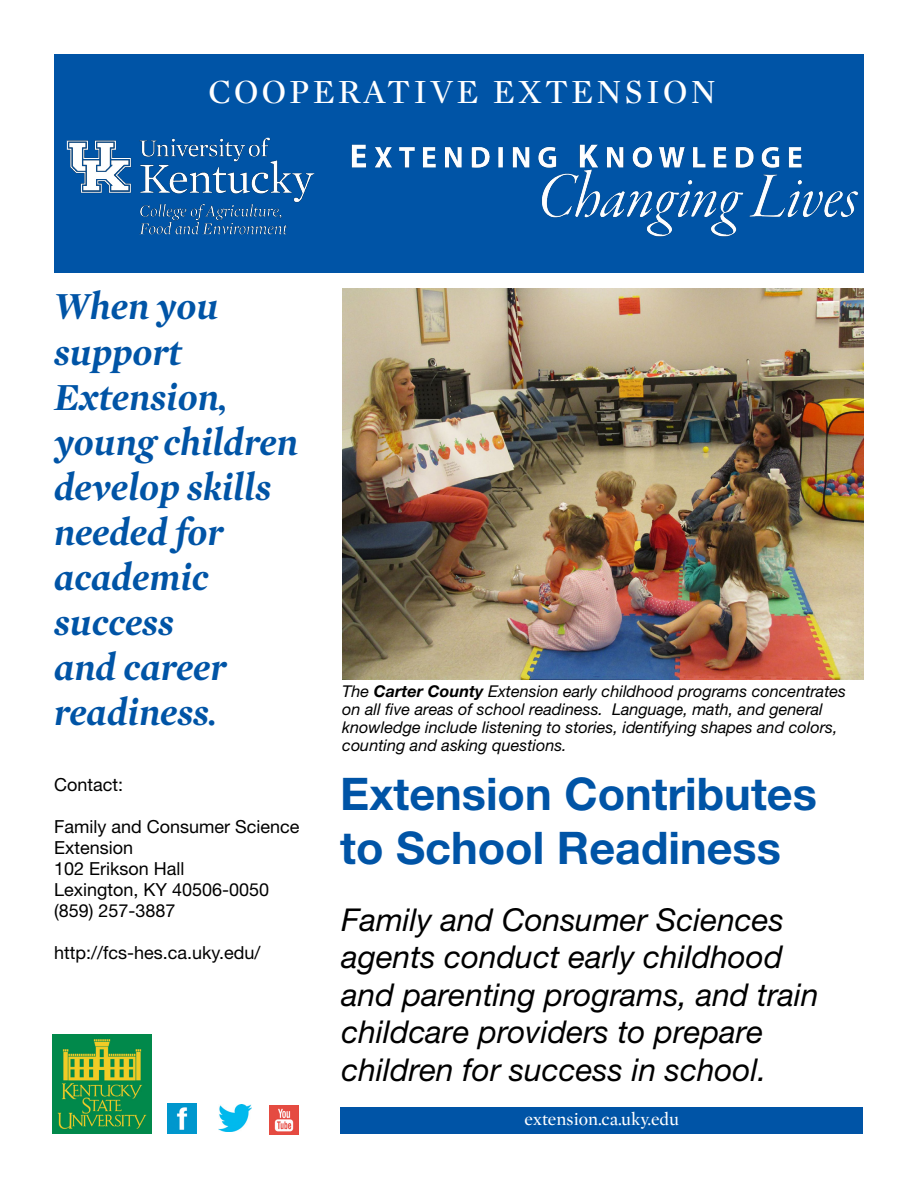
<style>
.page{position:relative;width:918px;height:1188px;background:#fff}
.page>*{position:absolute;margin:0;border:0;box-sizing:border-box;transform-origin:0 0}
.t1{font:700 45px/54px "Helvetica Neue LT Std";color:#0054a6}
.t2{font:italic 700 39px/45px "Mercury Display";color:#0054a6}
.t3{font:34.5px "Mercury Display";letter-spacing:.09em;color:#fff}
.t4{font:italic 31.5px/37.5px "Helvetica Neue LT Std";color:#000}
.t5{font:18px/21px "Helvetica Neue LT Std";color:#000}
.t6{font:18px "Mercury Display";color:#fff}
.t7{font:italic 16.2px/17.9px "Helvetica Neue LT Std";color:#000}
.s1{font-weight:700}
</style>
<div class="page">
<img style="left:168px;top:1104px;width:29px;height:29px">
<img style="left:218px;top:1105px;width:33px;height:26px">
<img style="left:269px;top:1106px;width:30px;height:29px">
<div style="left:340px;top:1108px;width:523px;height:26px;background:#0054a6"></div>
<div style="left:54px;top:54px;width:810px;height:218px;background:#0054a6"></div>
<img style="left:351px;top:144px;width:508px;height:93px">
<img style="left:66px;top:137px;width:249px;height:98px">
<img style="left:53px;top:1034px;width:99px;height:100px">
<img style="left:342px;top:288px;width:522px;height:392px">
<h3 class="t3" style="left:209px;top:67px;width:509px">COOPERATIVE EXTENSION</h3>
<h2 class="t2" style="left:54px;top:283px;width:246px">When you support<br>Extension, young children develop skills needed for academic success<br>and career readiness.</h2>
<p class="t5" style="left:54px;top:774px;width:71px">Contact:</p>
<p class="t5" style="left:54px;top:816px;width:247px">Family and Consumer Science<br>Extension<br>102 Erikson Hall<br>Lexington, KY 40506-0050 (859) 257-3887</p>
<p class="t5" style="left:54px;top:942px;width:208px">http://fcs-hes.ca.uky.edu/</p>
<p class="t7" style="left:342px;top:683px;width:505px">The <span class="s1">Carter County</span> Extension early childhood programs concentrates on all five areas of school readiness. Language, math, and general knowledge include listening to stories, identifying shapes and colors, counting and asking questions.</p>
<h1 class="t1" style="left:340px;top:766px;width:478px">Extension Contributes to School Readiness</h1>
<h3 class="t4" style="left:342px;top:900px;width:478px">Family and Consumer Sciences agents conduct early childhood and parenting programs, and train childcare providers to prepare children for success in school.</h3>
<p class="t6" style="left:524px;top:1107px;width:156px">extension.ca.uky.edu</p>
</div>
